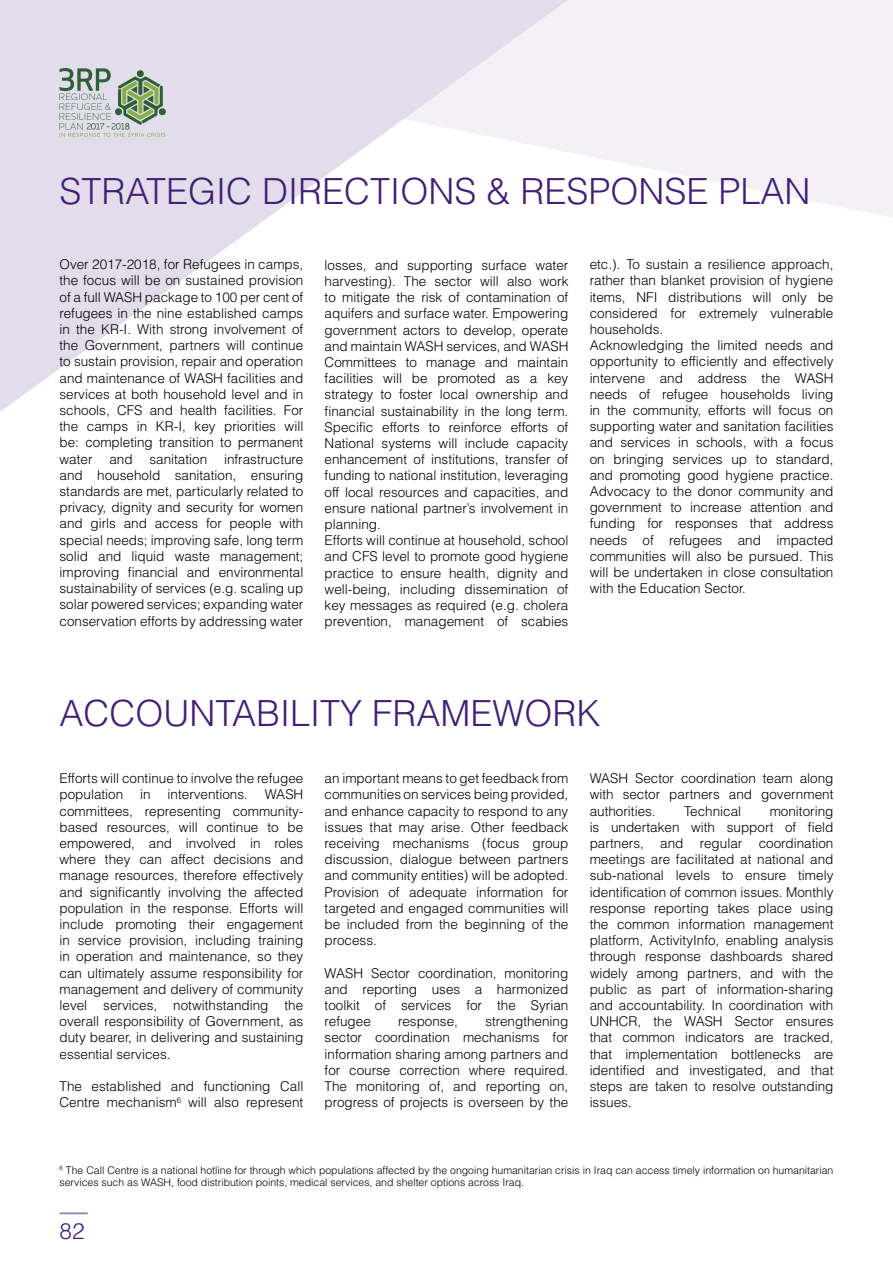
<style>
.page{position:relative;width:893px;height:1263px;background:#fff}
.page>*{position:absolute;margin:0;border:0;box-sizing:border-box;transform-origin:0 0}
.t1{font:300 36px "Helvetica";color:#431e75}
.t2{font:300 22.5px "Helvetica";color:#431e75}
.t3{font:300 13.5px/16.2px "Helvetica";color:#000;text-align:justify}
.t4{font:300 10.5px/12.6px "Helvetica";color:#000}
</style>
<div class="page">
<svg style="left:60px;top:1213px;width:28px;height:1px"></svg>
<svg style="left:0;top:0;width:404px;height:412px;fill:#e2ddea"></svg>
<svg style="left:404px;top:0;width:489px;height:217px;fill:#f3f1f6"></svg>
<h1 class="t1" style="left:60px;top:169px;width:752px">STRATEGIC DIRECTIONS &amp; RESPONSE PLAN</h1>
<p class="t3" style="left:60px;top:256px;width:245px">Over 2017-2018, for Refugees in camps, the focus will be on sustained provision of a full WASH package to 100 per cent of refugees in the nine established camps in the KR-I. With strong involvement of the Government, partners will continue to sustain provision, repair and operation and maintenance of WASH facilities and services at both household level and in schools, CFS and health facilities. For the camps in KR-I, key priorities will be: completing transition to permanent water and sanitation infrastructure and household sanitation, ensuring standards are met, particularly related to privacy, dignity and security for women and girls and access for people with special needs; improving safe, long term solid and liquid waste management; improving financial and environmental sustainability of services (e.g. scaling up solar powered services; expanding water conservation efforts by addressing water</p>
<p class="t3" style="left:325px;top:257px;width:245px;text-align:left">losses, and supporting surface water harvesting). The sector will also work to mitigate the risk of contamination of aquifers and surface water. Empowering government actors to develop, operate and maintain WASH services, and WASH Committees to manage and maintain facilities will be promoted as a key strategy to foster local ownership and financial sustainability in the long term.<br>Specific efforts to reinforce efforts of National systems will include capacity enhancement of institutions, transfer of funding to national institution, leveraging off local resources and capacities, and ensure national partner’s involvement in planning.<br>Efforts will continue at household, school and CFS level to promote good hygiene practice to ensure health, dignity and well-being, including dissemination of key messages as required (e.g. cholera prevention, management of scabies</p>
<p class="t3" style="left:590px;top:256px;width:245px;text-align:left">etc.). To sustain a resilience approach, rather than blanket provision of hygiene items, NFI distributions will only be considered for extremely vulnerable households.<br>Acknowledging the limited needs and opportunity to efficiently and effectively intervene and address the WASH needs of refugee households living in the community, efforts will focus on supporting water and sanitation facilities and services in schools, with a focus on bringing services up to standard, and promoting good hygiene practice.<br>Advocacy to the donor community and government to increase attention and funding for responses that address needs of refugees and impacted communities will also be pursued. This will be undertaken in close consultation with the Education Sector.</p>
<h1 class="t1" style="left:60px;top:690px;width:542px">ACCOUNTABILITY FRAMEWORK</h1>
<p class="t3" style="left:60px;top:770px;width:245px">Efforts will continue to involve the refugee population</p>
<p class="t3" style="left:60px;top:786px;width:245px;text-indent:205px">WASH committees, representing community&shy;based resources, will continue to be empowered, and involved in roles where they can affect decisions and manage resources, therefore effectively and significantly involving the affected population in the response. Efforts will include promoting their engagement in service provision, including training in operation and maintenance, so they can ultimately assume responsibility for management and delivery of community level services, notwithstanding the overall responsibility of Government, as duty bearer, in delivering and sustaining essential services.</p>
<p class="t3" style="left:60px;top:1078px;width:245px">The established and functioning Call<br>Centre mechanism<sup>6</sup> will also represent</p>
<p class="t3" style="left:140px;top:786px;width:12px">in</p>
<p class="t3" style="left:168px;top:786px;width:82px">interventions.</p>
<p class="t3" style="left:325px;top:770px;width:245px">an important means to get feedback from communities on services being provided, and enhance capacity to respond to any issues that may arise. Other feedback receiving mechanisms (focus group discussion, dialogue between partners and community entities) will be adopted.<br>Provision of adequate information for targeted and engaged communities will be included from the beginning of the process.</p>
<p class="t3" style="left:325px;top:964px;width:245px">WASH Sector coordination, monitoring and reporting uses a harmonized toolkit of services for the Syrian refugee</p>
<p class="t3" style="left:325px;top:1013px;width:245px;text-indent:161px">strengthening sector coordination mechanisms for information sharing among partners and for course correction where required.<br>The monitoring of, and reporting on, progress of projects is overseen by the</p>
<p class="t3" style="left:398px;top:1013px;width:61px">response,</p>
<p class="t3" style="left:590px;top:770px;width:245px">WASH Sector coordination team along with sector partners and government authorities.</p>
<p class="t3" style="left:590px;top:802px;width:245px;text-indent:180px">monitoring is undertaken with support of field partners, and regular coordination meetings are facilitated at national and sub-national levels to ensure timely identification of common issues. Monthly response reporting takes place using the common information management platform, ActivityInfo, enabling analysis through response dashboards shared widely among partners, and with the public as part of information-sharing and accountability. In coordination with UNHCR, the WASH Sector ensures that common indicators are tracked, that implementation bottlenecks are identified and investigated, and that steps are taken to resolve outstanding issues.</p>
<p class="t3" style="left:684px;top:802px;width:59px">Technical</p>
<p class="t4" style="left:60px;top:1164px;width:775px"><sup>6</sup> The Call Centre is a national hotline for through which populations affected by the ongoing humanitarian crisis in Iraq can access timely information on humanitarian services such as WASH, food distribution points, medical services, and shelter options across Iraq.</p>
<h2 class="t2" style="left:60px;top:1217px;width:27px">82</h2>
</div>
